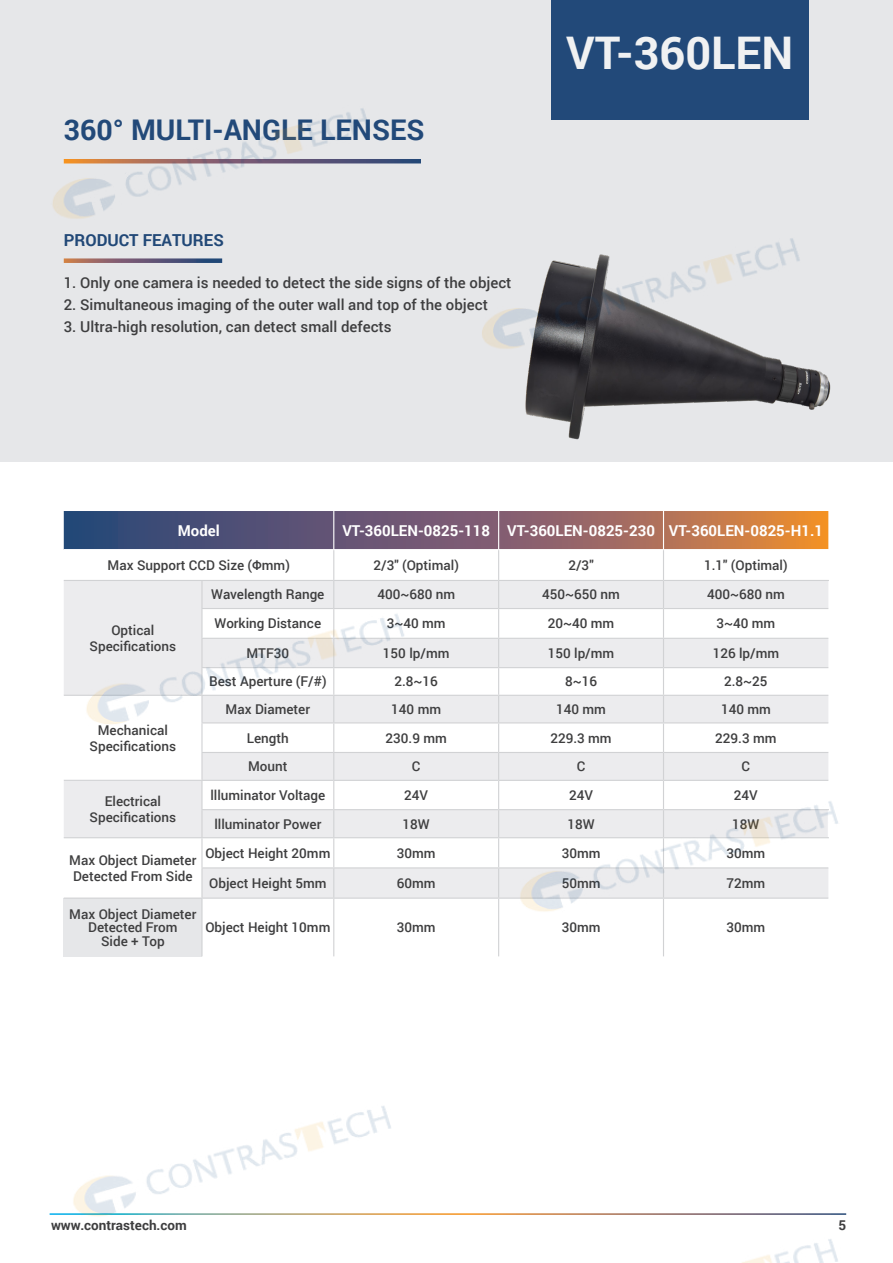
<style>
.page{position:relative;width:893px;height:1263px;background:#fff}
.page>*{position:absolute;margin:0;border:0;box-sizing:border-box;transform-origin:0 0}
.t1{font:700 45px "Roboto";color:#f0f1f2}
.t2{font:700 28.5px "Roboto";color:#224979}
.t3{font:700 16.5px "Roboto";color:#214877}
.t4{font:500 15px "Roboto";color:#3e3e3f}
.t5{font:700 15px "Roboto";color:#fff}
.t6{font:500 13.5px/16.2px "Roboto";color:#3e3e3f;text-align:center}
.t7{font:700 13.5px "Roboto";color:#3e3e3f}
</style>
<div class="page">
<img style="left:0;top:0;width:893px;height:1263px">
<h2 class="t2" style="left:64px;top:110px;width:362px">360° MULTI-ANGLE LENSES</h2>
<p class="t3" style="left:64px;top:228px;width:162px">PRODUCT FEATURES</p>
<p class="t4" style="left:64px;top:272px;width:449px">1. Only one camera is needed to detect the side signs of the object</p>
<p class="t4" style="left:64px;top:294px;width:426px">2. Simultaneous imaging of the outer wall and top of the object</p>
<p class="t4" style="left:64px;top:316px;width:329px">3. Ultra-high resolution, can detect small defects</p>
<h1 class="t1" style="left:566px;top:21px;width:229px">VT-360LEN</h1>
<p class="t5" style="left:178px;top:520px;width:43px">Model</p>
<p class="t5" style="left:342px;top:520px;width:482px">VT-360LEN-0825-118 VT-360LEN-0825-230 VT-360LEN-0825-H1.1</p>
<p class="t6" style="left:108px;top:556px;width:184px">Max Support CCD Size (Φmm)</p>
<p class="t6" style="left:373px;top:556px;width:87px">2/3" (Optimal)</p>
<p class="t6" style="left:568px;top:556px;width:27px">2/3"</p>
<p class="t6" style="left:704px;top:556px;width:85px">1.1" (Optimal)</p>
<p class="t6" style="left:90px;top:621px;width:88px">Optical<br>Specifications</p>
<p class="t6" style="left:90px;top:721px;width:88px">Mechanical<br>Specifications</p>
<p class="t6" style="left:211px;top:586px;width:115px">Wavelength Range</p>
<p class="t6" style="left:377px;top:586px;width:79px">400~680 nm</p>
<p class="t6" style="left:542px;top:586px;width:79px">450~650 nm</p>
<p class="t6" style="left:707px;top:586px;width:79px">400~680 nm</p>
<p class="t6" style="left:215px;top:615px;width:108px">Working Distance</p>
<p class="t6" style="left:387px;top:615px;width:60px">3~40 mm</p>
<p class="t6" style="left:548px;top:615px;width:68px">20~40 mm</p>
<p class="t6" style="left:716px;top:615px;width:60px">3~40 mm</p>
<p class="t6" style="left:246px;top:644px;width:44px">MTF30</p>
<p class="t6" style="left:383px;top:644px;width:68px">150 lp/mm</p>
<p class="t6" style="left:548px;top:644px;width:68px">150 lp/mm</p>
<p class="t6" style="left:713px;top:644px;width:68px">126 lp/mm</p>
<p class="t6" style="left:209px;top:673px;width:119px">Best Aperture (F/#)</p>
<p class="t6" style="left:394px;top:673px;width:45px">2.8~16</p>
<p class="t6" style="left:565px;top:673px;width:33px">8~16</p>
<p class="t6" style="left:724px;top:673px;width:45px">2.8~25</p>
<p class="t6" style="left:226px;top:700px;width:86px">Max Diameter</p>
<p class="t6" style="left:391px;top:700px;width:51px">140 mm</p>
<p class="t6" style="left:556px;top:700px;width:51px">140 mm</p>
<p class="t6" style="left:721px;top:700px;width:51px">140 mm</p>
<p class="t6" style="left:247px;top:729px;width:44px">Length</p>
<p class="t6" style="left:386px;top:729px;width:63px">230.9 mm</p>
<p class="t6" style="left:550px;top:729px;width:63px">229.3 mm</p>
<p class="t6" style="left:715px;top:729px;width:63px">229.3 mm</p>
<p class="t6" style="left:248px;top:758px;width:41px">Mount</p>
<p class="t6" style="left:412px;top:758px;width:10px">C</p>
<p class="t6" style="left:577px;top:758px;width:10px">C</p>
<p class="t6" style="left:742px;top:758px;width:10px">C</p>
<p class="t6" style="left:90px;top:792px;width:88px">Electrical<br>Specifications</p>
<p class="t6" style="left:210px;top:786px;width:116px">llluminator Voltage</p>
<p class="t6" style="left:404px;top:786px;width:25px">24V</p>
<p class="t6" style="left:569px;top:786px;width:25px">24V</p>
<p class="t6" style="left:734px;top:786px;width:25px">24V</p>
<p class="t6" style="left:214px;top:815px;width:108px">llluminator Power</p>
<p class="t6" style="left:403px;top:815px;width:29px">18W</p>
<p class="t6" style="left:567px;top:815px;width:29px">18W</p>
<p class="t6" style="left:732px;top:815px;width:29px">18W</p>
<p class="t6" style="left:69px;top:851px;width:129px;text-align:left">Max Object Diameter<br>Detected From Side</p>
<p class="t6" style="left:69px;top:906px;width:129px;line-height:13.5px">Max Object Diameter<br>Detected From<br>Side + Top</p>
<p class="t6" style="left:205px;top:844px;width:127px">Object Height 20mm</p>
<p class="t6" style="left:397px;top:844px;width:40px">30mm</p>
<p class="t6" style="left:562px;top:844px;width:40px">30mm</p>
<p class="t6" style="left:726px;top:844px;width:40px">30mm</p>
<p class="t6" style="left:209px;top:874px;width:119px">Object Height 5mm</p>
<p class="t6" style="left:397px;top:874px;width:40px">60mm</p>
<p class="t6" style="left:562px;top:874px;width:40px">50mm</p>
<p class="t6" style="left:726px;top:874px;width:40px">72mm</p>
<p class="t6" style="left:205px;top:919px;width:127px">Object Height 10mm</p>
<p class="t6" style="left:397px;top:919px;width:40px">30mm</p>
<p class="t6" style="left:562px;top:919px;width:40px">30mm</p>
<p class="t6" style="left:726px;top:919px;width:40px">30mm</p>
<p class="t7" style="left:51px;top:1215px;width:137px">www.contrastech.com</p>
<p class="t7" style="left:838px;top:1215px;width:9px">5</p>
</div>
